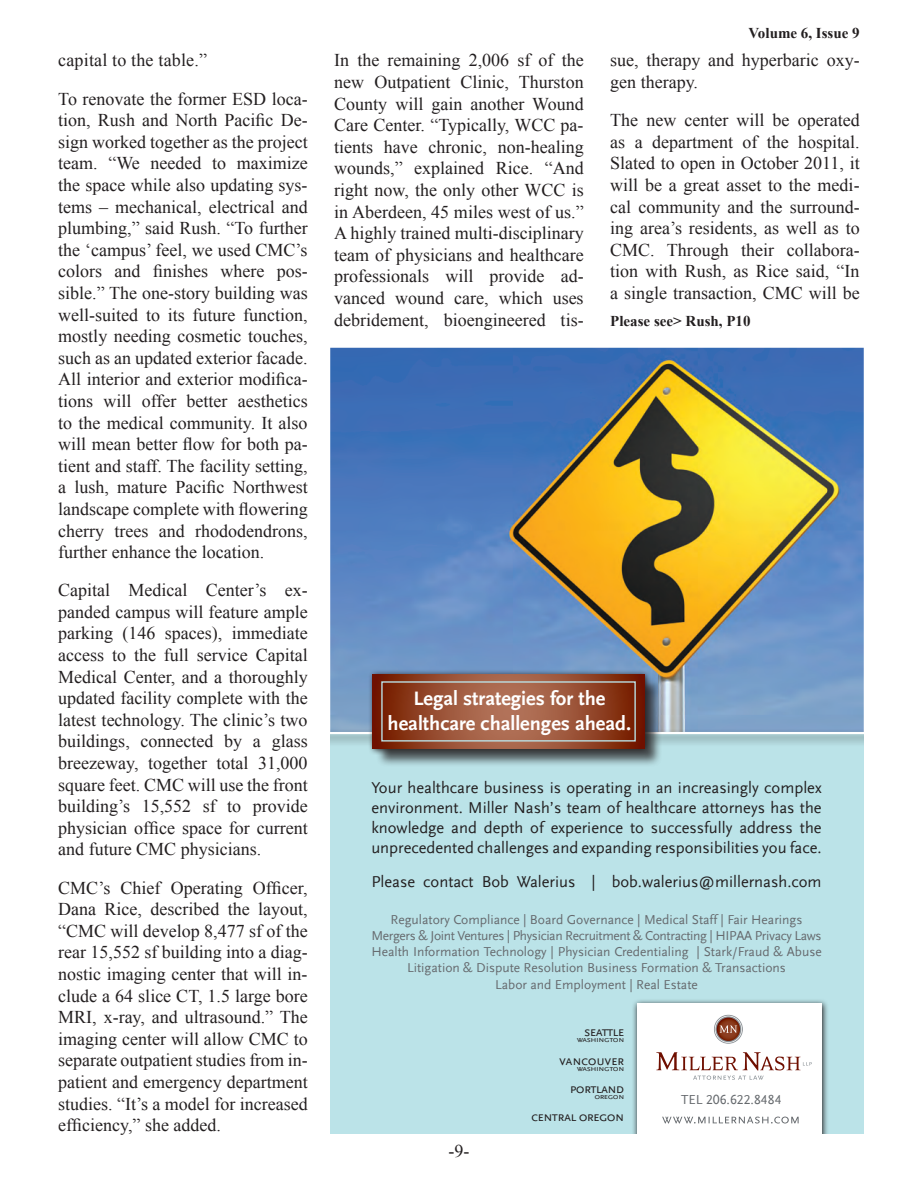
<style>
.page{position:relative;width:918px;height:1188px;background:#fff}
.page>*{position:absolute;margin:0;border:0;box-sizing:border-box;transform-origin:0 0}
.t1{font:700 38.85px "Scala Sans";color:#231f20}
.t2{font:700 20.4px/24.5px "Scala Sans LF";color:#fff;text-align:center}
.t3{font:18px/21.6px "Times New Roman";color:#231f20;text-align:justify}
.t4{font:16.5px/19.8px "Scala Sans LF";color:#231f20;text-align:justify}
.t5{font:700 15px "Times New Roman";color:#231f20}
.t6{font:13.65px "Scala Sans Caps";letter-spacing:-.05em;color:#231f20}
.t7{font:13.65px "Scala Sans LF";color:#666a6e}
.t8{font:13.65px "Scala Sans Caps";letter-spacing:-.025em;color:#231f20}
.t9{font:13.5px/16.2px "Scala Sans LF";color:#666a6e;text-align:center}
.t10{font:8.1px "Scala Sans Caps";letter-spacing:-.05em;color:#231f20;scale:1.11 1}
</style>
<div class="page">
<img style="left:330px;top:348px;width:534px;height:380px">
<div style="left:330px;top:734px;width:534px;height:400px;background:#bbe3e8"></div>
<svg style="left:633px;top:1000px;width:195px;height:134px;background:#a5bfc3"></svg>
<div style="left:637px;top:1004px;width:184px;height:130px;background:#fff"></div>
<svg style="left:714px;top:1015px;width:29px;height:29px"></svg>
<svg style="left:715px;top:1016px;width:27px;height:27px"></svg>
<svg style="left:656px;top:1052px;width:156px;height:28px"></svg>
<svg style="left:662px;top:1117px;width:137px;height:7px"></svg>
<div style="left:330px;top:728px;width:534px;height:19px;background:#231f20;opacity:.75"></div>
<hr style="left:330px;top:732px;width:534px;height:2px;background:#fff">
<div style="left:375px;top:677px;width:287px;height:90px;background:#231f20;opacity:.75"></div>
<svg style="left:368px;top:669px;width:283px;height:86px;background:#5e626e"></svg>
<svg style="left:373px;top:675px;width:271px;height:73px;background:#964b30"></svg>
<div style="left:381px;top:681px;width:255px;height:61px;border:1px solid #bbe3e8"></div>
<p class="t3" style="left:58px;top:41px;width:251px;line-height:38.1px">capital to the table.”<br>To renovate the former ESD loca-</p>
<p class="t3" style="left:58px;top:109px;width:251px">tion, Rush and North Pacific De&shy;sign worked together as the project team. “We needed to maximize the space while also updating sys&shy;tems – mechanical, electrical and plumbing,” said Rush. “To further the ‘campus’ feel, we used CMC’s colors and finishes where pos&shy;sible.” The one-story building was well-suited to its future function, mostly needing cosmetic touches, such as an updated exterior facade.<br>All interior and exterior modifica&shy;tions will offer better aesthetics to the medical community. It also will mean better flow for both pa&shy;tient and staff. The facility setting, a lush, mature Pacific Northwest landscape complete with flowering cherry trees and rhododendrons, further enhance the location.</p>
<p class="t3" style="left:58px;top:579px;width:251px">Capital Medical Center’s ex&shy;panded campus will feature ample parking (146 spaces), immediate access to the full service Capital Medical Center, and a thoroughly updated facility complete with the latest technology. The clinic’s two buildings, connected by a glass breezeway, together total 31,000 square feet. CMC will use the front building’s 15,552 sf to provide physician office space for current and future CMC physicians.</p>
<p class="t3" style="left:58px;top:876px;width:251px">CMC’s Chief Operating Officer, Dana Rice, described the layout, “CMC will develop 8,477 sf of the rear 15,552 sf building into a diag&shy;nostic imaging center that will in&shy;clude a 64 slice CT, 1.5 large bore MRI, x-ray, and ultrasound.” The imaging center will allow CMC to separate outpatient studies from in&shy;patient and emergency department studies. “It’s a model for increased efficiency,” she added.</p>
<h1 class="t1" style="left:51px;top:336px;width:118px">vertical</h1>
<p class="t5" style="left:749px;top:22px;width:113px">Volume 6, Issue 9</p>
<p class="t3" style="left:334px;top:49px;width:251px">In the remaining 2,006 sf of the new Outpatient Clinic, Thurston County will gain another Wound Care Center. “Typically, WCC pa&shy;tients have chronic, non-healing wounds,” explained Rice. “And right now, the only other WCC is in Aberdeen, 45 miles west of us.” A highly trained multi-disciplinary team of physicians and healthcare professionals will provide ad&shy;vanced wound care, which uses debridement, bioengineered tis-</p>
<p class="t3" style="left:610px;top:49px;width:251px">sue, therapy and hyperbaric oxy&shy;gen therapy.</p>
<p class="t3" style="left:610px;top:109px;width:251px">The new center will be operated as a department of the hospital.<br>Slated to open in October 2011, it will be a great asset to the medi&shy;cal community and the surround&shy;ing area’s residents, as well as to CMC. Through their collabora&shy;tion with Rush, as Rice said, “In a single transaction, CMC will be</p>
<p class="t5" style="left:610px;top:310px;width:142px">Please see&gt; Rush, P10</p>
<p class="t2" style="left:388px;top:687px;width:245px">Legal strategies for the healthcare challenges ahead.</p>
<p class="t4" style="left:371px;top:778px;width:452px">Your healthcare business is operating in an increasingly complex environment. Miller Nash’s team of healthcare attorneys has the knowledge and depth of experience to successfully address the unprecedented challenges and expanding responsibilities you face.</p>
<p class="t4" style="left:371px;top:872px;width:452px">Please contact Bob Walerius | bob.walerius@millernash.com</p>
<p class="t9" style="left:371px;top:912px;width:452px">Regulatory Compliance | Board Governance | Medical Staff | Fair Hearings Mergers &amp; Joint Ventures | Physician Recruitment &amp; Contracting | HIPAA Privacy Laws Health Information Technology | Physician Credentialing | Stark/Fraud &amp; Abuse Litigation &amp; Dispute Resolution Business Formation &amp; Transactions<br>Labor and Employment | Real Estate</p>
<p class="t3" style="left:449px;top:1140px;width:22px">-9-</p>
<p class="t6" style="left:584px;top:1024px;width:42px">seattle</p>
<p class="t10" style="left:577px;top:1035px;width:44px">washington</p>
<p class="t8" style="left:559px;top:1053px;width:67px">vancouver</p>
<p class="t10" style="left:577px;top:1064px;width:44px">washington</p>
<p class="t6" style="left:570px;top:1081px;width:56px">portland</p>
<p class="t10" style="left:594px;top:1092px;width:28px">oregon</p>
<p class="t6" style="left:531px;top:1110px;width:95px">central oregon</p>
<p class="t7" style="left:681px;top:1092px;width:102px">TEL 206.622.8484</p>
</div>
